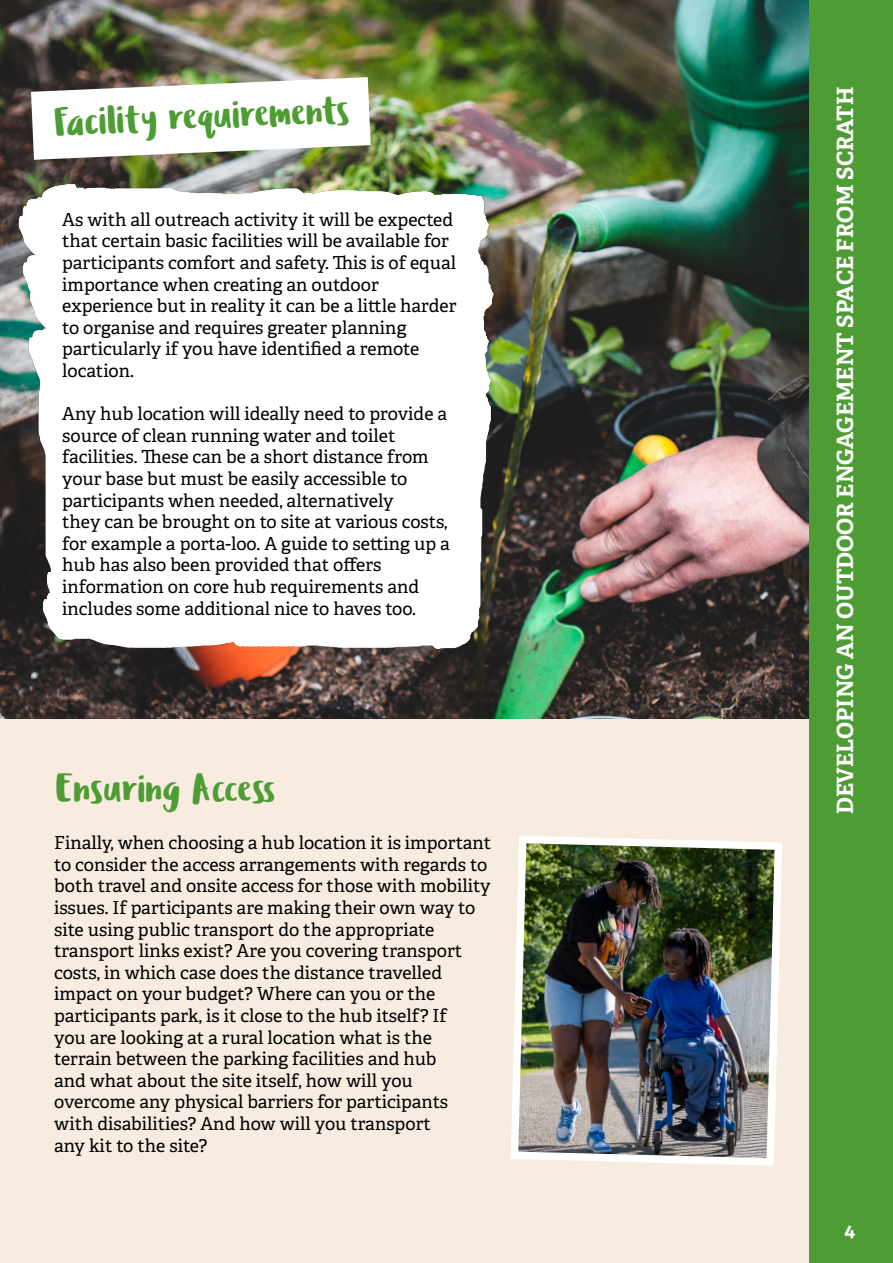
<style>
.page{position:relative;width:893px;height:1263px;background:#fff}
.page>*{position:absolute;margin:0;border:0;box-sizing:border-box;transform-origin:0 0}
.t1{font:40.5px "Ludicrous";color:#4e9d34}
.t2{font:700 22.5px "Adelle";color:#fff}
.t3{font:700 19.5px "Adelle";color:#fff}
.t4{font:18px/21.6px "Adelle";color:#000}
</style>
<div class="page">
<hr style="left:892px;top:0;width:1px;height:1263px;background:#4e9d34">
<div style="left:0;top:0;width:815px;height:1263px;background:#f7ecdf"></div>
<img style="left:0;top:0;width:812px;height:719px">
<svg style="left:31px;top:77px;width:340px;height:42px"></svg>
<img style="left:0;top:119px;width:561px;height:572px">
<img style="left:510px;top:835px;width:272px;height:331px">
<div style="left:809px;top:1px;width:83px;height:1262px;background:#4e9d34"></div>
<h1 class="t1" style="left:54px;top:93px;width:297px;rotate:-2deg">Facility requirements</h1>
<p class="t4" style="left:62px;top:209px;width:396px">As with all outreach activity it will be expected that certain basic facilities will be available for participants comfort and safety. This is of equal importance when creating an outdoor experience but in reality it can be a little harder to organise and requires greater planning particularly if you have identified a remote location.</p>
<p class="t4" style="left:62px;top:403px;width:389px">Any hub location will ideally need to provide a source of clean running water and toilet facilities. These can be a short distance from your base but must be easily accessible to participants when needed, alternatively<br>they can be brought on to site at various costs, for example a porta-loo. A guide to setting up a hub has also been provided that offers information on core hub requirements and includes some additional nice to haves too.</p>
<h1 class="t1" style="left:56px;top:760px;width:221px">Ensuring Access</h1>
<p class="t4" style="left:54px;top:832px;width:438px">Finally, when choosing a hub location it is important to consider the access arrangements with regards to both travel and onsite access for those with mobility issues. If participants are making their own way to site using public transport do the appropriate transport links exist? Are you covering transport costs, in which case does the distance travelled impact on your budget? Where can you or the participants park, is it close to the hub itself? If<br>you are looking at a rural location what is the terrain between the parking facilities and hub<br>and what about the site itself, how will you overcome any physical barriers for participants with disabilities? And how will you transport<br>any kit to the site?</p>
<p class="t2" style="left:831px;top:814px;width:729px;rotate:-90deg">DEVELOPING AN OUTDOOR ENGAGEMENT SPACE FROM SCRATH</p>
<p class="t3" style="left:845px;top:1218px;width:12px">4</p>
</div>
